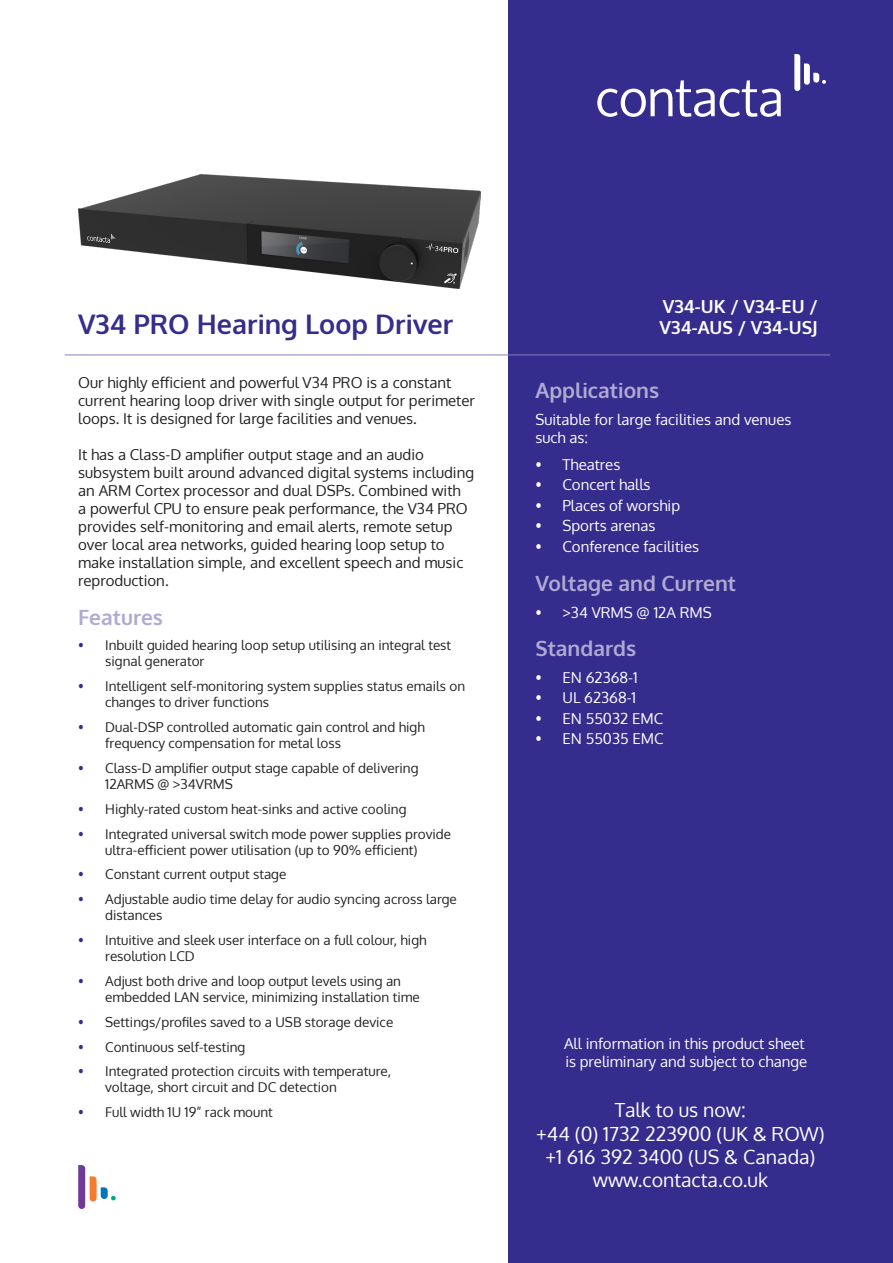
<style>
.page{position:relative;width:893px;height:1263px;background:#fff}
.page>*{position:absolute;margin:0;border:0;box-sizing:border-box;transform-origin:0 0}
.t1{font:700 27px "Oxygen";color:#342d8d}
.t2{font:700 21px "Oxygen";color:#b0a9d2}
.t3{font:19.5px "Oxygen";color:#fff}
.t4{font:700 18px/21.6px "Oxygen";color:#fff}
.t5{font:15px/18px "Oxygen";color:#231f20}
.t6{font:15px/18px "Oxygen";color:#fff}
.t7{font:13.5px/16.2px "Oxygen";color:#231f20}
.s1{color:#342d8d}
</style>
<div class="page">
<div style="left:508px;top:0;width:385px;height:1263px;background:#342d8d"></div>
<img style="left:78px;top:174px;width:403px;height:115px">
<svg style="left:597px;top:80px;width:184px;height:37px"></svg>
<svg style="left:794px;top:54px;width:32px;height:37px"></svg>
<hr style="left:65px;top:355px;width:765px;height:1px;background:#887fba">
<svg style="left:78px;top:1165px;width:38px;height:44px"></svg>
<p class="t1" style="left:78px;top:308px;width:377px">V34 PRO Hearing Loop Driver</p>
<p class="t4" style="left:660px;top:296px;width:160px">V34-UK / V34-EU /<br>V34-AUS / V34-USJ</p>
<p class="t5" style="left:78px;top:373px;width:398px">Our highly efficient and powerful V34 PRO is a constant current hearing loop driver with single output for perimeter loops. It is designed for large facilities and venues.</p>
<p class="t5" style="left:78px;top:445px;width:397px">It has a Class-D amplifier output stage and an audio subsystem built around advanced digital systems including an ARM Cortex processor and dual DSPs. Combined with<br>a powerful CPU to ensure peak performance, the V34 PRO provides self-monitoring and email alerts, remote setup over local area networks, guided hearing loop setup to make installation simple, and excellent speech and music reproduction.</p>
<p class="t2" style="left:78px;top:605px;width:86px">Features</p>
<p class="t7" style="left:105px;top:637px;width:348px;text-indent:-27px"><span class="s1">•</span> Inbuilt guided hearing loop setup utilising an integral test signal generator</p>
<p class="t7" style="left:105px;top:678px;width:362px;text-indent:-27px"><span class="s1">•</span> Intelligent self-monitoring system supplies status emails on changes to driver functions</p>
<p class="t7" style="left:105px;top:719px;width:321px;text-indent:-27px"><span class="s1">•</span> Dual-DSP controlled automatic gain control and high frequency compensation for metal loss</p>
<p class="t7" style="left:105px;top:760px;width:315px;text-indent:-27px"><span class="s1">•</span> Class-D amplifier output stage capable of delivering<br>12ARMS @ &gt;34VRMS</p>
<p class="t7" style="left:78px;top:801px;width:330px"><span class="s1">•</span> Highly-rated custom heat-sinks and active cooling</p>
<p class="t7" style="left:78px;top:825px;width:374px;text-align:center"><span class="s1">•</span> Integrated universal switch mode power supplies provide ultra-efficient power utilisation (up to 90% efficient)</p>
<p class="t7" style="left:78px;top:866px;width:210px"><span class="s1">•</span> Constant current output stage</p>
<p class="t7" style="left:105px;top:891px;width:353px;text-indent:-27px"><span class="s1">•</span> Adjustable audio time delay for audio syncing across large distances</p>
<p class="t7" style="left:105px;top:932px;width:323px;text-indent:-27px"><span class="s1">•</span> Intuitive and sleek user interface on a full colour, high resolution LCD</p>
<p class="t7" style="left:105px;top:973px;width:316px;text-indent:-27px"><span class="s1">•</span> Adjust both drive and loop output levels using an embedded LAN service, minimizing installation time</p>
<p class="t7" style="left:78px;top:1014px;width:317px"><span class="s1">•</span> Settings/profiles saved to a USB storage device</p>
<p class="t7" style="left:78px;top:1039px;width:169px"><span class="s1">•</span> Continuous self-testing</p>
<p class="t7" style="left:105px;top:1063px;width:287px;text-indent:-27px"><span class="s1">•</span> Integrated protection circuits with temperature, voltage, short circuit and DC detection</p>
<p class="t7" style="left:78px;top:1104px;width:196px"><span class="s1">•</span> Full width 1U 19” rack mount</p>
<p class="t3" style="left:615px;top:1097px;width:132px">Talk to us now:</p>
<p class="t3" style="left:536px;top:1120px;width:290px">+44 (0) 1732 223900 (UK &amp; ROW)</p>
<p class="t3" style="left:545px;top:1144px;width:272px">+1 616 392 3400 (US &amp; Canada)</p>
<p class="t3" style="left:593px;top:1167px;width:177px">www.contacta.co.uk</p>
<p class="t2" style="left:535px;top:377px;width:125px">Applications</p>
<p class="t6" style="left:535px;top:411px;width:257px">Suitable for large facilities and venues such as:</p>
<p class="t6" style="left:535px;top:455px;width:86px">• Theatres</p>
<p class="t6" style="left:535px;top:476px;width:117px">• Concert halls</p>
<p class="t6" style="left:535px;top:496px;width:146px">• Places of worship</p>
<p class="t6" style="left:535px;top:517px;width:122px">• Sports arenas</p>
<p class="t6" style="left:535px;top:537px;width:165px">• Conference facilities</p>
<p class="t2" style="left:535px;top:571px;width:202px">Voltage and Current</p>
<p class="t6" style="left:535px;top:603px;width:178px">• &gt;34 VRMS @ 12A RMS</p>
<p class="t2" style="left:535px;top:636px;width:102px">Standards</p>
<p class="t6" style="left:535px;top:668px;width:104px">• EN 62368-1</p>
<p class="t6" style="left:535px;top:689px;width:102px">• UL 62368-1</p>
<p class="t6" style="left:535px;top:709px;width:129px">• EN 55032 EMC</p>
<p class="t6" style="left:535px;top:730px;width:130px">• EN 55035 EMC</p>
<p class="t6" style="left:564px;top:1035px;width:245px">All information in this product sheet is preliminary and subject to change</p>
</div>
